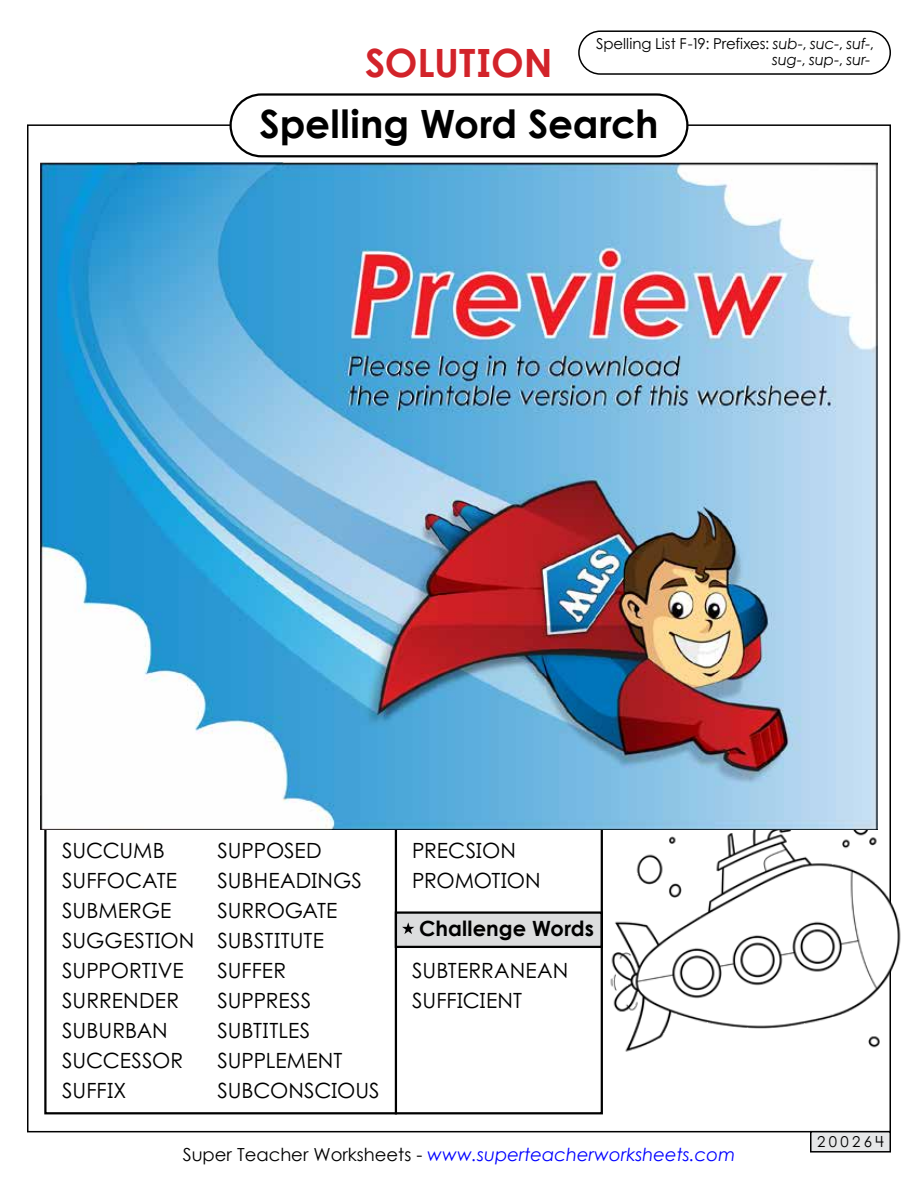
<style>
.page{position:relative;width:918px;height:1188px;background:#fff}
.page>*{position:absolute;margin:0;border:0;box-sizing:border-box;transform-origin:0 0}
.t1{font:700 39px "Century STW4";color:#000}
.t2{font:700 39px "Century STW4";color:#d2232a}
.t3{font:21px/30px "Century STW4";color:#000}
.t4{font:700 21px "Century STW4";letter-spacing:.005em;color:#000}
.t5{font:italic 18px "Century Gothic 2";color:#00f}
.t6{font:15px/15.8px "Century STW4";letter-spacing:-.005em;color:#000;text-align:right}
.s1{font-style:italic}
.s2{font-style:normal;color:#000}
</style>
<div class="page">
<div style="left:230px;top:93px;width:458px;height:64px;border:2px solid #000;border-radius:31px"></div>
<div style="left:811px;top:1132px;width:79px;height:20px;background:#e6e7e8"></div>
<div style="left:810px;top:1131px;width:81px;height:22px;border:2px solid #000"></div>
<div style="left:578px;top:30px;width:313px;height:45px;border:2px solid #000;border-radius:21px"></div>
<hr style="left:395px;top:763px;width:2px;height:351px;background:#000">
<div style="left:396px;top:913px;width:206px;height:34px;background:#dcddde"></div>
<div style="left:395px;top:911px;width:208px;height:37px;border:2px solid #000"></div>
<svg style="left:402px;top:922px;width:12px;height:12px"></svg>
<img style="left:603px;top:779px;width:298px;height:304px">
<img style="left:41px;top:163px;width:836px;height:666px">
<p class="t6" style="left:596px;top:36px;width:279px">Spelling List F-19: Prefixes: <span class="s1">sub-</span>, <span class="s1">suc-</span>, <span class="s1">suf-</span>, <span class="s1">sug-</span>, <span class="s1">sup-</span>, <span class="s1">sur-</span></p>
<h1 class="t2" style="left:365px;top:33px;width:189px">SOLUTION</h1>
<h1 class="t1" style="left:259px;top:95px;width:401px">Spelling Word Search</h1>
<p class="t3" style="left:62px;top:835px;width:134px">SUCCUMB<br>SUFFOCATE<br>SUBMERGE<br>SUGGESTION<br>SUPPORTIVE<br>SURRENDER<br>SUBURBAN<br>SUCCESSOR<br>SUFFIX</p>
<p class="t3" style="left:412px;top:835px;width:130px">PRECSION<br>PROMOTION</p>
<p class="t3" style="left:217px;top:835px;width:164px">SUPPOSED<br>SUBHEADINGS<br>SURROGATE<br>SUBSTITUTE<br>SUFFER<br>SUPPRESS<br>SUBTITLES<br>SUPPLEMENT<br>SUBCONSCIOUS</p>
<p class="t4" style="left:419px;top:913px;width:176px">Challenge Words</p>
<p class="t3" style="left:412px;top:955px;width:158px">SUBTERRANEAN<br>SUFFICIENT</p>
<p class="t5" style="left:183px;top:1142px;width:554px"><span class="s2">Super Teacher Worksheets -</span> www.superteacherworksheets.com</p>
<p class="t6" style="left:817px;top:1134px;width:68px">200264</p>
</div>
